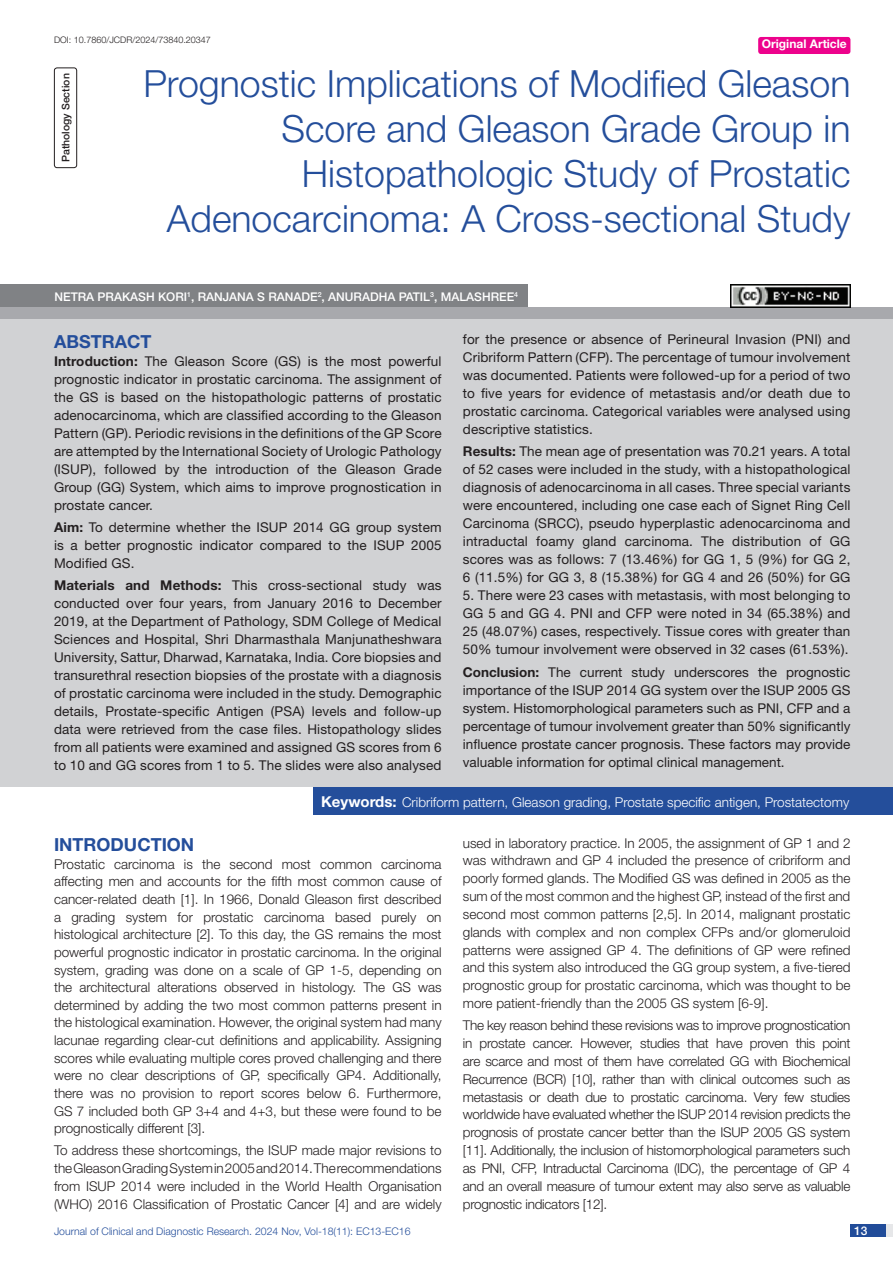
<style>
.page{position:relative;width:893px;height:1263px;background:#fff}
.page>*{position:absolute;margin:0;border:0;box-sizing:border-box;transform-origin:0 0}
.t1{font:300 37.5px/45px "Helvetica Neue";color:#244e9b;text-align:right}
.Heading{font:700 18px "Helvetica Neue";color:#244e9b}
.Abstract_head{font:700 18px "Helvetica Neue";color:#244e9b}
.Abstract_Text{font:13.5px/18px "Helvetica Neue";letter-spacing:.01em;color:#231f20;text-align:justify}
.Body_text{font:300 13.5px/17.9px "Helvetica Neue";color:#231f20;text-align:justify}
.Key_words{font:300 13.5px "Helvetica Neue";color:#fff}
.Author{font:500 12px "Helvetica Neue";color:#fff}
.t2{font:700 12px "Helvetica Neue";color:#fff}
.t3{font:300 10.5px "Helvetica Neue";color:#244e9b}
.section{font:500 10.5px "Helvetica Neue";color:#231f20}
.DOI{font:300 9px "Helvetica Neue";color:#231f20}
.s1{font-weight:700}
.s2{font-weight:700;font-size:15px}
</style>
<div class="page">
<div style="left:850px;top:1224px;width:43px;height:13px;background:#e6e7e9"></div>
<div style="left:850px;top:1224px;width:35px;height:13px;background:#214c99"></div>
<div style="left:758px;top:37px;width:92px;height:17px;background:#ed028c;border-radius:3px"></div>
<div style="left:54px;top:68px;width:23px;height:100px;border:1px solid #231f20;border-radius:3px"></div>
<div style="left:0;top:307px;width:893px;height:12px;background:#a8a9ad"></div>
<div style="left:0;top:285px;width:528px;height:22px;background:#808285"></div>
<div style="left:0;top:319px;width:893px;height:468px;background:#d1d2d4"></div>
<div style="left:313px;top:787px;width:580px;height:28px;background:#244e9b"></div>
<img style="left:730px;top:285px;width:120px;height:22px">
<p class="DOI" style="left:54px;top:35px;width:158px">DOI: 10.7860/JCDR/2024/73840.20347</p>
<p class="t2" style="left:762px;top:37px;width:87px">Original Article</p>
<p class="section" style="left:60px;top:162px;width:90px;rotate:-90deg">PATHOLOGY SECTION</p>
<p class="t1" style="left:143px;top:60px;width:709px">Prognostic Implications of Modified Gleason Score and Gleason Grade Group in Histopathologic Study of Prostatic Adenocarcinoma: A Cross-sectional Study</p>
<p class="Author" style="left:54px;top:289px;width:465px">NETRA PRAKASH KORI<sup>1</sup>, RANJANA S RANADE<sup>2</sup>, AN URADHA PATIL<sup>3</sup>, MALASHREE<sup>4</sup></p>
<p class="Abstract_head" style="left:54px;top:330px;width:99px">ABSTRACT</p>
<p class="Abstract_Text" style="left:54px;top:352px;width:389px"><span class="s1">Introduction:</span> The Gleason Score (GS) is the most powerful prognostic indicator in prostatic carcinoma. The assignment of the GS is based on the histopathologic patterns of prostatic adenocarcinoma, which are classified according to the Gleason Pattern (GP). Periodic revisions in the definitions of the GP Score are attempted by the International Society of Urologic Pathology (ISUP), followed by the introduction of the Gleason Grade Group (GG) System, which aims to improve prognostication in prostate cancer.</p>
<p class="Abstract_Text" style="left:54px;top:518px;width:389px"><span class="s1">Aim:</span> To determine whether the ISUP 2014 GG group system is a better prognostic indicator compared to the ISUP 2005<br>Modified GS.</p>
<p class="Abstract_Text" style="left:54px;top:576px;width:389px"><span class="s1">Materials and Methods:</span> This cross-sectional study was conducted over four years, from January 2016 to December 2019, at the Department of Pathology, SDM College of Medical Sciences and Hospital, Shri Dharmasthala Manjunatheshwara University, Sattur, Dharwad, Karnataka, India. Core biopsies and transurethral resection biopsies of the prostate with a diagnosis of prostatic carcinoma were included in the study. Demographic details, Prostate-specific Antigen (PSA) levels and follow-up data were retrieved from the case files. Histopathology slides from all patients were examined and assigned GS scores from 6 to 10 and GG scores from 1 to 5. The slides were also analysed</p>
<p class="Abstract_Text" style="left:463px;top:330px;width:389px">for the presence or absence of Perineural Invasion (PNI) and Cribriform Pattern (CFP). The percentage of tumour involvement was documented. Patients were followed-up for a period of two to five years for evidence of metastasis and/or death due to prostatic carcinoma. Categorical variables were analysed using descriptive statistics.</p>
<p class="Abstract_Text" style="left:463px;top:442px;width:389px"><span class="s1">Results:</span> The mean age of presentation was 70.21 years. A total of 52 cases were included in the study, with a histopathological diagnosis of adenocarcinoma in all cases. Three special variants were encountered, including one case each of Signet Ring Cell Carcinoma (SRCC), pseudo hyperplastic adenocarcinoma and intraductal foamy gland carcinoma. The distribution of GG scores was as follows: 7 (13.46%) for GG 1, 5 (9%) for GG 2, 6 (11.5%) for GG 3, 8 (15.38%) for GG 4 and 26 (50%) for GG</p>
<p class="Abstract_Text" style="left:463px;top:586px;width:389px">5. There were 23 cases with metastasis, with most belonging to GG 5 and GG 4. PNI and CFP were noted in 34 (65.38%) and 25 (48.07%) cases, respectively. Tissue cores with greater than 50% tumour involvement were observed in 32 cases (61.53%).</p>
<p class="Abstract_Text" style="left:463px;top:663px;width:389px"><span class="s1">Conclusion:</span> The current study underscores the prognostic importance of the ISUP 2014 GG system over the ISUP 2005 GS system. Histomorphological parameters such as PNI, CFP and a percentage of tumour involvement greater than 50% significantly influence prostate cancer prognosis. These factors may provide valuable information for optimal clinical management.</p>
<p class="Key_words" style="left:321px;top:794px;width:530px"><span class="s2">Keywords:</span> Cribriform pattern, Gleason grading, Prostate specific antigen, Prostatectomy</p>
<p class="Heading" style="left:54px;top:833px;width:142px">INTRODUCTION</p>
<p class="Body_text" style="left:54px;top:855px;width:389px">Prostatic carcinoma is the second most common carcinoma affecting men and accounts for the fifth most common cause of cancer-related death [1]. In 1966, Donald Gleason first described a grading system for prostatic carcinoma based purely on histological architecture [2]. To this day, the GS remains the most powerful prognostic indicator in prostatic carcinoma. In the original system, grading was done on a scale of GP 1-5, depending on the architectural alterations observed in histology. The GS was determined by adding the two most common patterns present in the histological examination. However, the original system had many lacunae regarding clear-cut definitions and applicability. Assigning scores while evaluating multiple cores proved challenging and there were no clear descriptions of GP, specifically GP4. Additionally, there was no provision to report scores below 6. Furthermore, GS 7 included both GP 3+4 and 4+3, but these were found to be prognostically different [3].</p>
<p class="Body_text" style="left:54px;top:1141px;width:389px">To address these shortcomings, the ISUP made major revisions to theGleason Grading System in 2005 and 2014. The recommendations from ISUP 2014 were included in the World Health Organisation (WHO) 2016 Classification of Prostatic Cancer [4] and are widely</p>
<p class="Body_text" style="left:463px;top:833px;width:389px">used in laboratory practice. In 2005, the assignment of GP 1 and 2 was withdrawn and GP 4 included the presence of cribriform and poorly formed glands. The Modified GS was defined in 2005 as the sum of the most common and the highest GP, instead of the first and second most common patterns [2,5]. In 2014, malignant prostatic glands with complex and non complex CFPs and/or glomeruloid patterns were assigned GP 4. The definitions of GP were refined and this system also introduced the GG group system, a five-tiered prognostic group for prostatic carcinoma, which was thought to be more patient-friendly than the 2005 GS system [6-9].</p>
<p class="Body_text" style="left:463px;top:1016px;width:389px">The key reason behind these revisions was to improve prognostication in prostate cancer. However, studies that have proven this point are scarce and most of them have correlated GG with Biochemical Recurrence (BCR) [10], rather than with clinical outcomes such as metastasis or death due to prostatic carcinoma. Very few studies worldwide have evaluated whether the ISUP 2014 revision predicts the prognosis of prostate cancer better than the ISUP 2005 GS system [11]. Additionally, the inclusion of histomorphological parameters such as PNI, CFP, Intraductal Carcinoma (IDC), the percentage of GP 4 and an overall measure of tumour extent may also serve as valuable prognostic indicators [12].</p>
<p class="t3" style="left:54px;top:1225px;width:358px">Journal of Clinical and Diagnostic Research. 2024 Nov, Vol-18(11): EC13-EC16</p>
<p class="Author" style="left:854px;top:1223px;width:15px">13</p>
</div>
